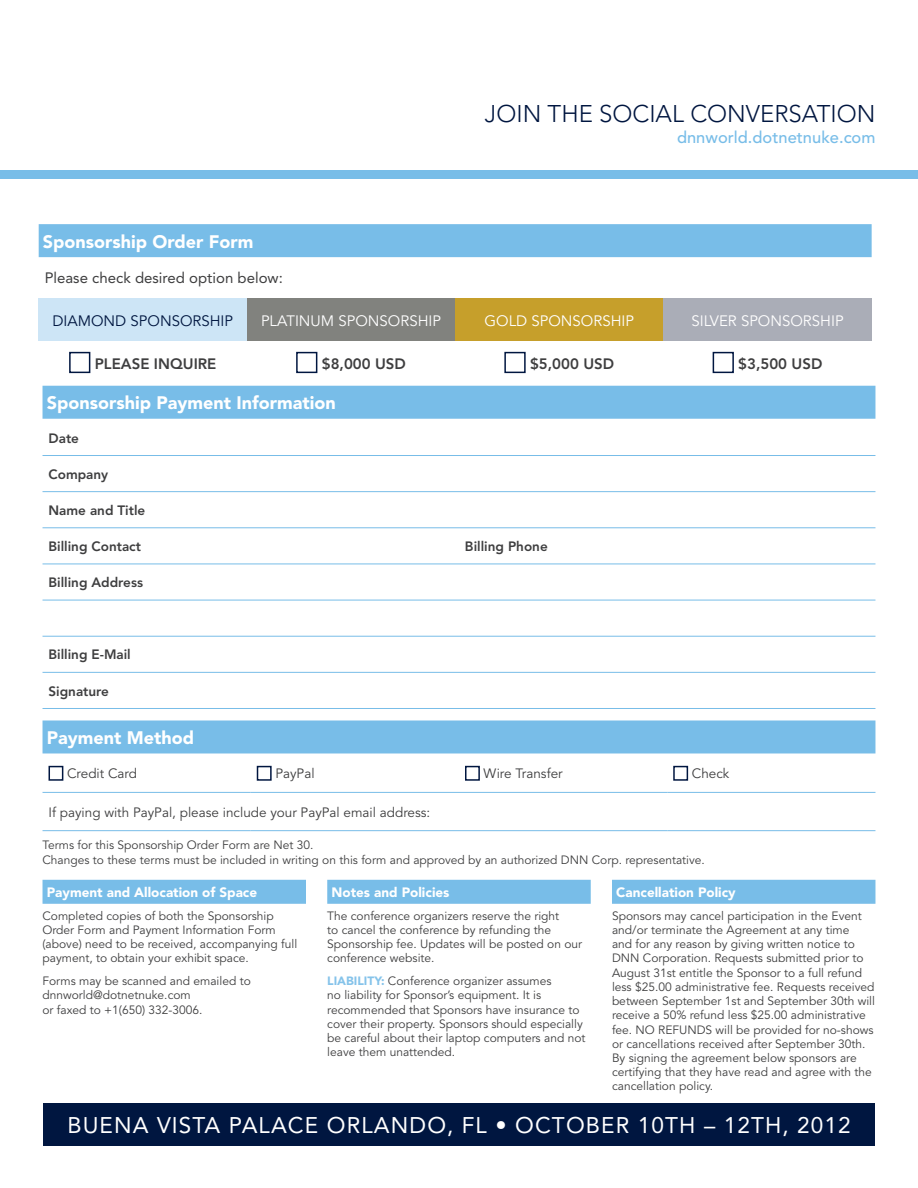
<style>
.page{position:relative;width:918px;height:1188px;background:#fff}
.page>*{position:absolute;margin:0;border:0;box-sizing:border-box;transform-origin:0 0}
.t1{font:300 24px "Avenir";color:#001640}
.t2{font:22.5px "Avenir";letter-spacing:.05em;color:#fff}
.t3{font:900 18px "Avenir";color:#fff}
.t4{font:500 16.5px "Avenir";color:#78bde8}
.t5{font:15px "Avenir";color:#fff}
.t6{font:800 15px "Avenir";color:#3e3e3f}
.t7{font:15px "Avenir";color:#3e3e3f}
.t8{font:15px "Avenir";color:#001640}
.t9{font:13.5px "Avenir";color:#3e3e3f}
.t10{font:800 13.5px "Avenir";color:#3e3e3f}
.t11{font:900 13.5px "Avenir";color:#fff}
.t12{font:12px/14.2px "Avenir";color:#3e3e3f}
.s1{font-weight:900;color:#85c3ea}
</style>
<div class="page">
<div style="left:39px;top:224px;width:833px;height:33px;background:#78bde8"></div>
<div style="left:39px;top:299px;width:208px;height:42px;background:#cde5f6"></div>
<div style="left:247px;top:299px;width:208px;height:42px;background:#81827e"></div>
<div style="left:455px;top:299px;width:208px;height:42px;background:#c69f2b"></div>
<div style="left:663px;top:299px;width:209px;height:42px;background:#aaadb7"></div>
<div style="left:69px;top:352px;width:21px;height:21px;border:2px solid #001640"></div>
<div style="left:296px;top:352px;width:21px;height:21px;border:2px solid #001640"></div>
<div style="left:504px;top:352px;width:22px;height:21px;border:2px solid #001640"></div>
<div style="left:713px;top:352px;width:21px;height:21px;border:2px solid #001640"></div>
<div style="left:43px;top:880px;width:263px;height:24px;background:#78bde8"></div>
<div style="left:327px;top:880px;width:264px;height:24px;background:#78bde8"></div>
<div style="left:612px;top:880px;width:263px;height:24px;background:#78bde8"></div>
<div style="left:43px;top:386px;width:832px;height:33px;background:#78bde8"></div>
<div style="left:43px;top:720px;width:832px;height:33px;background:#78bde8"></div>
<hr style="left:43px;top:455px;width:416px;height:1px;background:#78bde8">
<hr style="left:43px;top:491px;width:416px;height:1px;background:#78bde8">
<hr style="left:43px;top:527px;width:416px;height:1px;background:#78bde8">
<hr style="left:459px;top:455px;width:416px;height:1px;background:#78bde8">
<hr style="left:459px;top:491px;width:416px;height:1px;background:#78bde8">
<hr style="left:459px;top:527px;width:416px;height:1px;background:#78bde8">
<hr style="left:43px;top:564px;width:416px;height:1px;background:#78bde8">
<hr style="left:459px;top:564px;width:416px;height:1px;background:#78bde8">
<hr style="left:43px;top:600px;width:416px;height:1px;background:#78bde8">
<hr style="left:459px;top:600px;width:416px;height:1px;background:#78bde8">
<hr style="left:43px;top:636px;width:416px;height:1px;background:#78bde8">
<hr style="left:459px;top:636px;width:416px;height:1px;background:#78bde8">
<hr style="left:43px;top:672px;width:416px;height:1px;background:#78bde8">
<hr style="left:43px;top:708px;width:416px;height:1px;background:#78bde8">
<hr style="left:459px;top:672px;width:416px;height:1px;background:#78bde8">
<hr style="left:459px;top:708px;width:416px;height:1px;background:#78bde8">
<hr style="left:43px;top:792px;width:208px;height:1px;background:#78bde8">
<hr style="left:251px;top:792px;width:208px;height:1px;background:#78bde8">
<hr style="left:459px;top:792px;width:208px;height:1px;background:#78bde8">
<hr style="left:667px;top:792px;width:208px;height:1px;background:#78bde8">
<hr style="left:43px;top:830px;width:208px;height:1px;background:#78bde8">
<hr style="left:251px;top:830px;width:208px;height:1px;background:#78bde8">
<hr style="left:459px;top:830px;width:208px;height:1px;background:#78bde8">
<hr style="left:667px;top:830px;width:208px;height:1px;background:#78bde8">
<div style="left:49px;top:766px;width:14px;height:15px;border:2px solid #001640"></div>
<div style="left:257px;top:766px;width:15px;height:15px;border:2px solid #001640"></div>
<div style="left:465px;top:766px;width:15px;height:15px;border:2px solid #001640"></div>
<div style="left:673px;top:766px;width:15px;height:15px;border:2px solid #001640"></div>
<div style="left:0;top:170px;width:918px;height:9px;background:#78bde8"></div>
<div style="left:43px;top:1103px;width:832px;height:42px;background:#001640"></div>
<h1 class="t1" style="left:485px;top:99px;width:392px">JOIN THE SOCIAL CONVERSATION</h1>
<h3 class="t4" style="left:677px;top:128px;width:200px">dnnworld.dotnetnuke.com</h3>
<h3 class="t3" style="left:43px;top:230px;width:212px">Sponsorship Order Form</h3>
<p class="t7" style="left:45px;top:269px;width:240px">Please check desired option below:</p>
<p class="t8" style="left:52px;top:312px;width:182px">DIAMOND SPONSORSHIP</p>
<p class="t5" style="left:261px;top:312px;width:182px">PLATINUM SPONSORSHIP</p>
<p class="t5" style="left:485px;top:312px;width:151px">GOLD SPONSORSHIP</p>
<p class="t5" style="left:691px;top:312px;width:154px">SILVER SPONSORSHIP</p>
<p class="t6" style="left:95px;top:355px;width:123px">PLEASE INQUIRE</p>
<p class="t6" style="left:322px;top:355px;width:86px">$8,000 USD</p>
<p class="t6" style="left:530px;top:355px;width:86px">$5,000 USD</p>
<p class="t6" style="left:738px;top:355px;width:86px">$3,500 USD</p>
<h3 class="t3" style="left:47px;top:392px;width:290px">Sponsorship Payment Information</h3>
<p class="t10" style="left:49px;top:430px;width:32px">Date</p>
<p class="t10" style="left:49px;top:466px;width:61px">Company</p>
<p class="t10" style="left:49px;top:502px;width:98px">Name and Title</p>
<p class="t10" style="left:49px;top:538px;width:94px">Billing Contact</p>
<p class="t10" style="left:465px;top:538px;width:84px">Billing Phone</p>
<p class="t10" style="left:49px;top:574px;width:96px">Billing Address</p>
<p class="t10" style="left:49px;top:647px;width:84px">Billing E-Mail</p>
<p class="t10" style="left:49px;top:683px;width:62px">Signature</p>
<h3 class="t3" style="left:47px;top:727px;width:149px">Payment Method</h3>
<p class="t9" style="left:67px;top:765px;width:71px">Credit Card</p>
<p class="t9" style="left:275px;top:765px;width:41px">PayPal</p>
<p class="t9" style="left:484px;top:765px;width:81px">Wire Transfer</p>
<p class="t9" style="left:692px;top:765px;width:39px">Check</p>
<p class="t9" style="left:49px;top:804px;width:383px">If paying with PayPal, please include your PayPal email address:</p>
<p class="t12" style="left:43px;top:837px;width:664px;line-height:15px">Terms for this Sponsorship Order Form are Net 30.<br>Changes to these terms must be included in writing on this form and approved by an authorized DNN Corp. representative.</p>
<p class="t11" style="left:47px;top:884px;width:212px">Payment and Allocation of Space</p>
<p class="t12" style="left:43px;top:909px;width:256px">Completed copies of both the Sponsorship Order Form and Payment Information Form (above) need to be received, accompanying full payment, to obtain your exhibit space.</p>
<p class="t12" style="left:43px;top:974px;width:210px">Forms may be scanned and emailed to dnnworld@dotnetnuke.com<br>or faxed to +1(650) 332-3006.</p>
<p class="t11" style="left:332px;top:884px;width:120px">Notes and Policies</p>
<p class="t12" style="left:327px;top:909px;width:256px">The conference organizers reserve the right<br>to cancel the conference by refunding the Sponsorship fee. Updates will be posted on our conference website.</p>
<p class="t12" style="left:327px;top:974px;width:260px"><span class="s1">LIABILITY:</span> Conference organizer assumes<br>no liability for Sponsor’s equipment. It is recommended that Sponsors have insurance to cover their property. Sponsors should especially be careful about their laptop computers and not leave them unattended.</p>
<p class="t11" style="left:616px;top:884px;width:121px">Cancellation Policy</p>
<p class="t12" style="left:612px;top:909px;width:265px">Sponsors may cancel participation in the Event and/or terminate the Agreement at any time<br>and for any reason by giving written notice to DNN Corporation. Requests submitted prior to August 31st entitle the Sponsor to a full refund less $25.00 administrative fee. Requests received between September 1st and September 30th will receive a 50% refund less $25.00 administrative fee. NO REFUNDS will be provided for no-shows or cancellations received after September 30th.<br>By signing the agreement below sponsors are certifying that they have read and agree with the cancellation policy.</p>
<h2 class="t2" style="left:67px;top:1112px;width:785px">BUENA VISTA PALACE ORLANDO, FL • OCTOBER 10TH – 12TH, 2012</h2>
</div>
